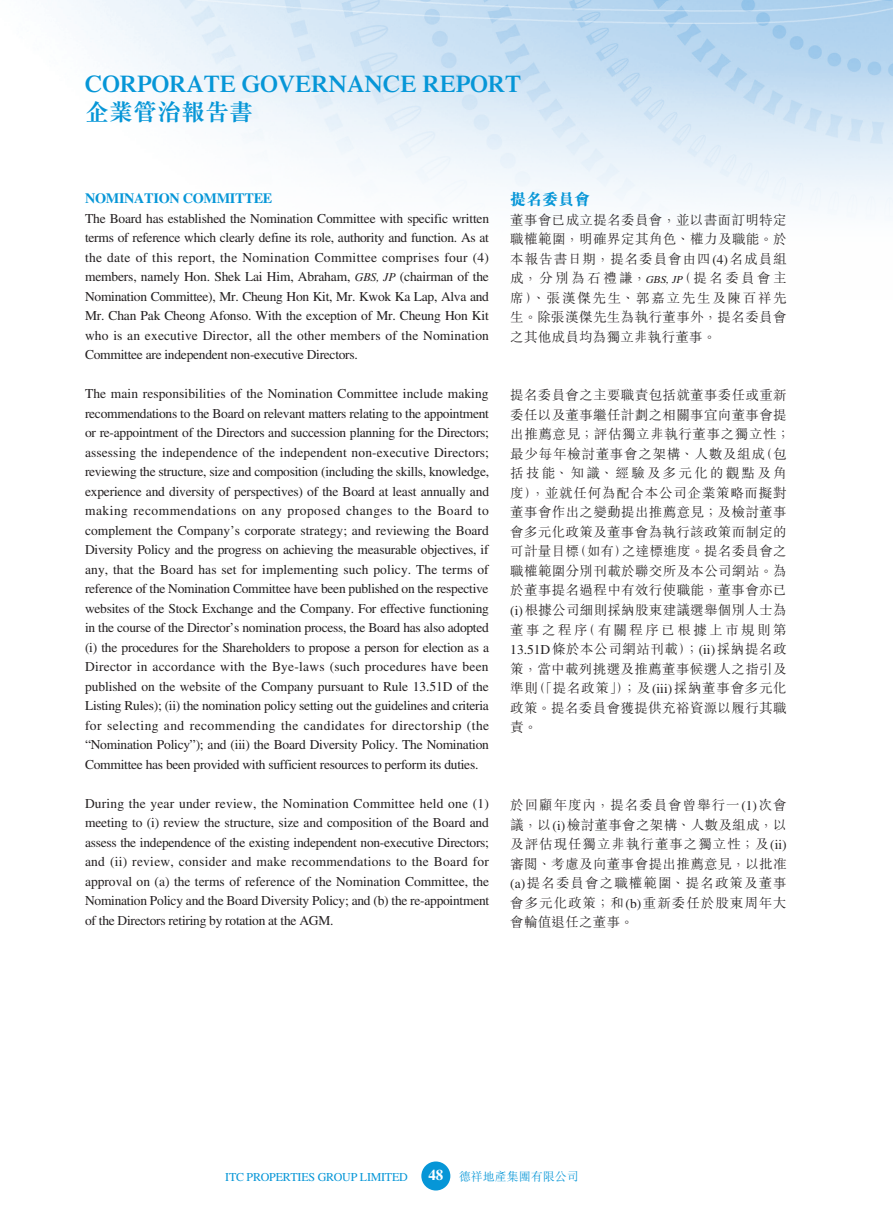
<style>
.page{position:relative;width:893px;height:1212px;background:#fff}
.page>*{position:absolute;margin:0;border:0;box-sizing:border-box;transform-origin:0 0}
.t1{font:600 24px "Times LT Std";color:#0696d7}
.t2{font:700 24px "M Sung HK";color:#0696d7}
._001_H1_C{font:800 15.75px "M Sung HK";letter-spacing:.02em;color:#0696d7}
._01_H1_E{font:700 14.25px "Times LT Std";letter-spacing:-.02em;color:#0696d7}
._00_txt_E{font:13.5px/19.5px "Times LT Std";letter-spacing:-.02em;color:#231f20;text-align:justify}
._000_txt_C{font:300 13.5px/19.5px "M Sung HK";letter-spacing:.025em;color:#231f20;text-align:justify}
.t3{font:12px "Times LT Std";letter-spacing:-.02em;color:#0696d7}
.t4{font:300 12px "M Sung HK";color:#0696d7}
.s1{font-style:italic;font-size:12px}
.s2{font-family:"Times LT Std";font-weight:400}
.s3{font-family:"Times LT Std";font-weight:400;font-style:italic;font-size:10.5px}
.s4{font-family:"Times LT Std";font-weight:700;font-size:15px;color:#fff}
</style>
<div class="page">
<img style="left:61px;top:0;width:832px;height:214px">
<div style="left:421px;top:1161px;width:29px;height:29px;background:#0696d7;border-radius:50%"></div>
<h1 class="t1" style="left:85px;top:70px;width:437px">CORPORATE GOVERNANCE REPORT</h1>
<h1 class="t2" style="left:85px;top:100px;width:169px">企業管治報告書</h1>
<p class="_01_H1_E" style="left:85px;top:190px;width:189px">NOMINATION COMMITTEE</p>
<p class="_00_txt_E" style="left:85px;top:208px;width:406px">The Board has established the Nomination Committee with specific written terms of reference which clearly define its role, authority and function. As at the date of this report, the Nomination Committee comprises four (4) members, namely Hon. Shek Lai Him, Abraham, <span class="s1">GBS, JP</span> (chairman of the Nomination Committee), Mr. Cheung Hon Kit, Mr. Kwok Ka Lap, Alva and Mr. Chan Pak Cheong Afonso. With the exception of Mr. Cheung Hon Kit who is an executive Director, all the other members of the Nomination Committee are independent non-executive Directors.</p>
<p class="_00_txt_E" style="left:85px;top:384px;width:406px">The main responsibilities of the Nomination Committee include making recommendations to the Board on relevant matters relating to the appointment or re-appointment of the Directors and succession planning for the Directors; assessing the independence of the independent non-executive Directors; reviewing the structure, size and composition (including the skills, knowledge, experience and diversity of perspectives) of the Board at least annually and making recommendations on any proposed changes to the Board to complement the Company’s corporate strategy; and reviewing the Board Diversity Policy and the progress on achieving the measurable objectives, if any, that the Board has set for implementing such policy. The terms of reference of the Nomination Committee have been published on the respective websites of the Stock Exchange and the Company. For effective functioning in the course of the Director’s nomination process, the Board has also adopted (i) the procedures for the Shareholders to propose a person for election as a Director in accordance with the Bye-laws (such procedures have been published on the website of the Company pursuant to Rule 13.51D of the Listing Rules); (ii) the nomination policy setting out the guidelines and criteria for selecting and recommending the candidates for directorship (the “Nomination Policy”); and (iii) the Board Diversity Policy. The Nomination Committee has been provided with sufficient resources to perform its duties.</p>
<p class="_00_txt_E" style="left:85px;top:793px;width:406px">During the year under review, the Nomination Committee held one (1) meeting to (i) review the structure, size and composition of the Board and assess the independence of the existing independent non-executive Directors; and (ii) review, consider and make recommendations to the Board for approval on (a) the terms of reference of the Nomination Committee, the Nomination Policy and the Board Diversity Policy; and (b) the re-appointment of the Directors retiring by rotation at the AGM.</p>
<p class="_001_H1_C" style="left:510px;top:192px;width:82px">提名委員會</p>
<p class="_000_txt_C" style="left:510px;top:209px;width:278px">董事會已成立提名委員會，並以書面訂明特定職權範圍，明確界定其角色、權力及職能。於本報告書日期，提名委員會由四<span class="s2">(4)</span>名成員組成，分別為石禮謙，<span class="s3">GBS,JP</span>（提名委員會主席）、張漢傑先生、郭嘉立先生及陳百祥先生。除張漢傑先生為執行董事外，提名委員會之其他成員均為獨立非執行董事。</p>
<p class="_000_txt_C" style="left:510px;top:385px;width:281px;text-align:left">提名委員會之主要職責包括就董事委任或重新委任以及董事繼任計劃之相關事宜向董事會提出推薦意見；評估獨立非執行董事之獨立性；最少每年檢討董事會之架構、人數及組成（包括技能、知識、經驗及多元化的觀點及角度），並就任何為配合本公司企業策略而擬對董事會作出之變動提出推薦意見；及檢討董事會多元化政策及董事會為執行該政策而制定的可計量目標（如有）之達標進度。提名委員會之職權範圍分別刊載於聯交所及本公司網站。為於董事提名過程中有效行使職能，董事會亦已<span class="s2">(i)</span>根據公司細則採納股東建議選舉個別人士為董事之程序（有關程序已根據上市規則第<br><span class="s2">13.51D</span>條於本公司網站刊載）；<span class="s2">(ii)</span>採納提名政策，當中載列挑選及推薦董事候選人之指引及準則（「提名政策」）；及<span class="s2">(iii)</span>採納董事會多元化政策。提名委員會獲提供充裕資源以履行其職責。</p>
<p class="_000_txt_C" style="left:510px;top:794px;width:278px">於回顧年度內，提名委員會曾舉行一<span class="s2">(1)</span>次會議，以<span class="s2">(i)</span>檢討董事會之架構、人數及組成，以及評估現任獨立非執行董事之獨立性；及<span class="s2">(ii)</span>審閱、考慮及向董事會提出推薦意見，以批准<span class="s2">(a)</span>提名委員會之職權範圍、提名政策及董事會多元化政策；和<span class="s2">(b)</span>重新委任於股東周年大會輪值退任之董事。</p>
<p class="t3" style="left:225px;top:1170px;width:184px">ITC PROPERTIES GROUP LIMITED</p>
<p class="t4" style="left:428px;top:1168px;width:152px"><span class="s4">48</span> 德祥地產集團有限公司</p>
</div>
